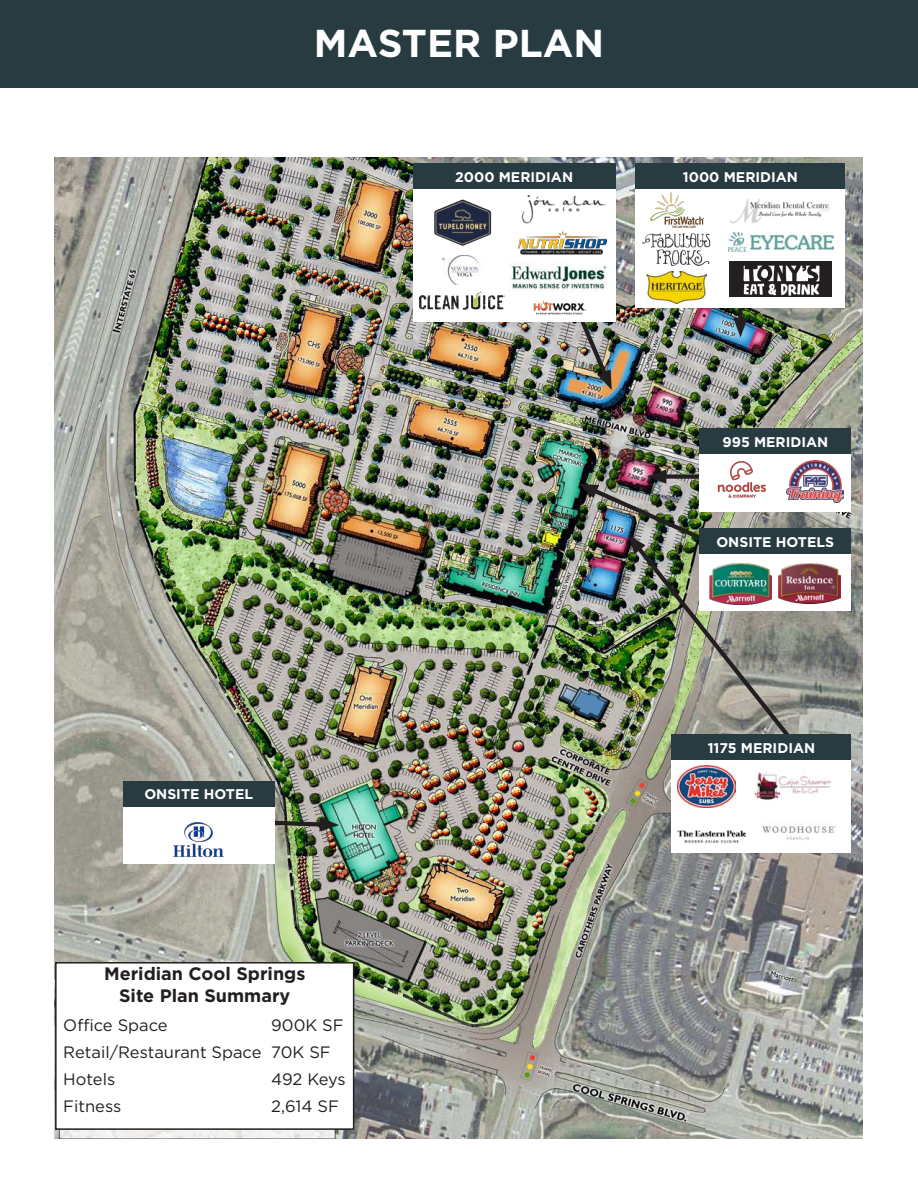
<style>
.page{position:relative;width:918px;height:1188px;background:#fff}
.page>*{position:absolute;margin:0;border:0;box-sizing:border-box;transform-origin:0 0}
.t1{font:700 38.85px "Gotham";color:#fff}
.t2{font:700 18px "Gotham";color:#231f20}
.t3{font:16.5px "Gotham";color:#231f20}
.t4{font:700 14.1px "Gotham";color:#fff}
</style>
<div class="page">
<img style="left:54px;top:158px;width:808px;height:980px">
<div style="left:672px;top:735px;width:179px;height:118px;background:#fff"></div>
<img style="left:754px;top:771px;width:77px;height:29px">
<img style="left:678px;top:766px;width:57px;height:42px">
<div style="left:700px;top:429px;width:151px;height:83px;background:#fff"></div>
<div style="left:700px;top:429px;width:151px;height:25px;background:#273b41"></div>
<img style="left:730px;top:461px;width:23px;height:8px">
<div style="left:738px;top:287px;width:5px;height:39px;background:#231f20"></div>
<svg style="left:733px;top:318px;width:15px;height:19px"></svg>
<div style="left:636px;top:164px;width:209px;height:144px;background:#fff"></div>
<div style="left:636px;top:164px;width:209px;height:25px;background:#273b41"></div>
<img style="left:650px;top:192px;width:53px;height:36px">
<img style="left:730px;top:198px;width:99px;height:25px">
<img style="left:729px;top:232px;width:104px;height:19px">
<img style="left:642px;top:234px;width:69px;height:32px">
<img style="left:647px;top:272px;width:60px;height:31px">
<img style="left:568px;top:322px;width:45px;height:68px">
<div style="left:413px;top:164px;width:202px;height:158px;background:#fff"></div>
<div style="left:413px;top:164px;width:202px;height:25px;background:#273b41"></div>
<img style="left:434px;top:199px;width:58px;height:47px">
<img style="left:510px;top:265px;width:97px;height:25px">
<img style="left:521px;top:196px;width:85px;height:28px">
<img style="left:517px;top:231px;width:91px;height:24px">
<img style="left:533px;top:300px;width:53px;height:15px">
<img style="left:730px;top:262px;width:102px;height:35px">
<img style="left:795px;top:461px;width:48px;height:42px">
<div style="left:699px;top:528px;width:152px;height:83px;background:#fff"></div>
<div style="left:699px;top:528px;width:152px;height:26px;background:#273b41"></div>
<img style="left:807px;top:564px;width:34px;height:39px">
<svg style="left:275px;top:817px;width:64px;height:15px"></svg>
<div style="left:123px;top:781px;width:152px;height:83px;background:#fff"></div>
<div style="left:123px;top:781px;width:152px;height:25px;background:#273b41"></div>
<img style="left:173px;top:822px;width:51px;height:36px">
<img style="left:762px;top:826px;width:74px;height:14px">
<img style="left:678px;top:830px;width:68px;height:14px">
<img style="left:441px;top:256px;width:39px;height:29px">
<img style="left:419px;top:291px;width:85px;height:19px">
<img style="left:579px;top:469px;width:228px;height:289px">
<div style="left:672px;top:735px;width:179px;height:25px;background:#273b41"></div>
<div style="left:0;top:0;width:918px;height:87px;background:#273b41"></div>
<div style="left:56px;top:963px;width:298px;height:166px;background:#fff"></div>
<div style="left:55px;top:962px;width:299px;height:168px;border:2px solid #231f20"></div>
<p class="t1" style="left:314px;top:17px;width:292px">MASTER PLAN</p>
<p class="t4" style="left:455px;top:167px;width:119px">2000 MERIDIAN</p>
<p class="t4" style="left:683px;top:167px;width:117px">1000 MERIDIAN</p>
<p class="t4" style="left:723px;top:433px;width:107px">995 MERIDIAN</p>
<p class="t4" style="left:716px;top:532px;width:119px">ONSITE HOTELS</p>
<p class="t4" style="left:144px;top:785px;width:110px">ONSITE HOTEL</p>
<p class="t2" style="left:104px;top:962px;width:203px">Meridian Cool Springs</p>
<p class="t2" style="left:119px;top:983px;width:173px">Site Plan Summary</p>
<p class="t3" style="left:63px;top:1014px;width:106px">Office Space</p>
<p class="t3" style="left:63px;top:1041px;width:200px">Retail/Restaurant Space</p>
<p class="t3" style="left:63px;top:1068px;width:53px">Hotels</p>
<p class="t3" style="left:63px;top:1095px;width:60px">Fitness</p>
<p class="t3" style="left:271px;top:1014px;width:74px">900K SF</p>
<p class="t3" style="left:271px;top:1041px;width:61px">70K SF</p>
<p class="t3" style="left:271px;top:1068px;width:76px">492 Keys</p>
<p class="t3" style="left:271px;top:1095px;width:69px">2,614 SF</p>
<p class="t4" style="left:708px;top:739px;width:109px">1175 MERIDIAN</p>
</div>
